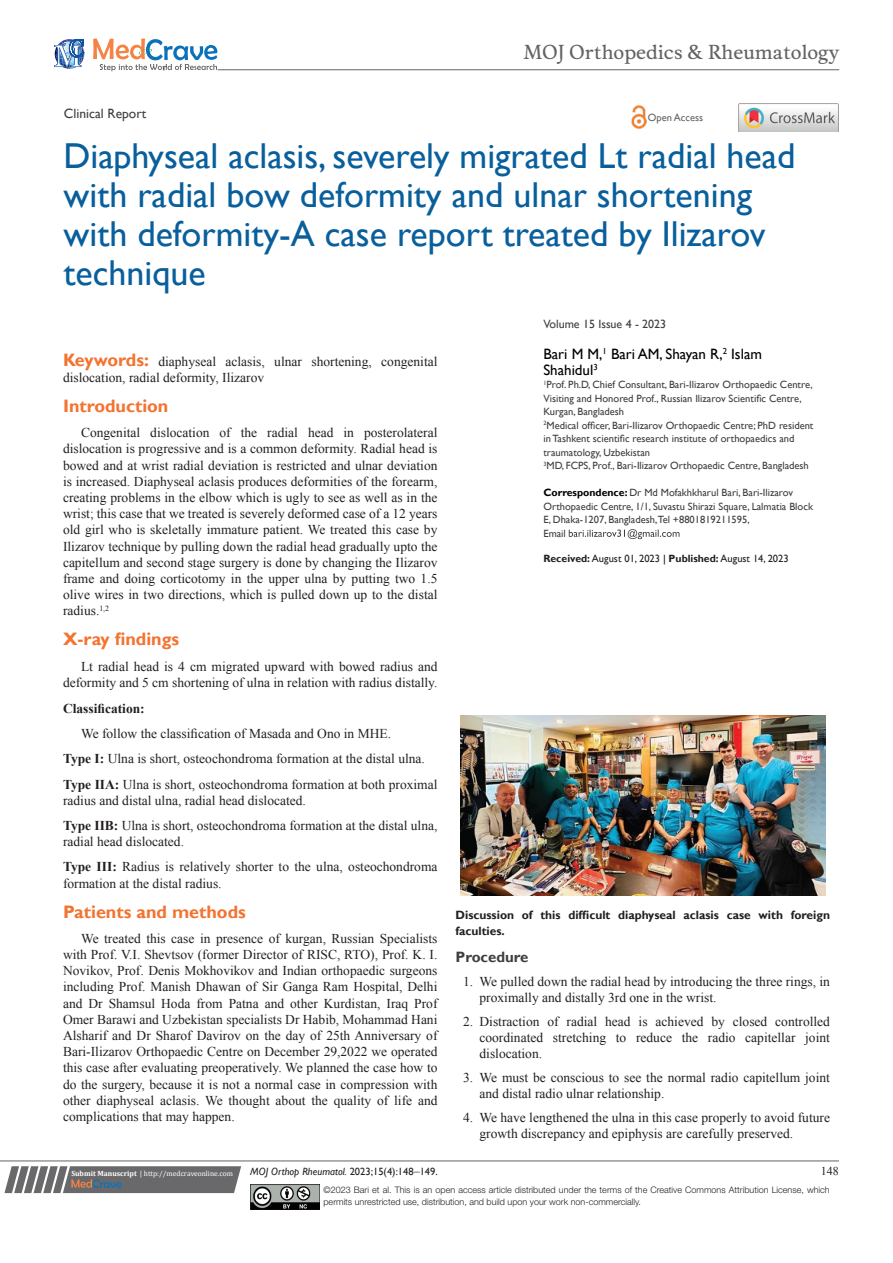
<style>
.page{position:relative;width:893px;height:1263px;background:#fff}
.page>*{position:absolute;margin:0;border:0;box-sizing:border-box;transform-origin:0 0}
.t1{font:36px/39px "Gill Sans";color:#085f9c}
.t2{font:18.6px "Musee";color:#636366}
.List_Paragraph{font:700 18px "Gill Sans";color:#f37331}
.t3{font:15px/16.2px "Gill Sans";color:#000}
.t4{font:700 15px "Gill Sans";color:#3e3e3f}
.List_Paragraph-2{font:13.5px/16.2px "Times New Roman";color:#231f20}
.t5{font:700 13.5px "Times New Roman";color:#231f20}
.t6{font:13.5px "Gill Sans";color:#3e3e3f}
.t7{font:700 12px/16.2px "Gill Sans";color:#231f20}
.t8{font:12px "Gill Sans";color:#3e3e3f}
.t9{font:12px "Times New Roman";color:#231f20}
.t10{font:10.5px/13.5px "Gill Sans";color:#3e3e3f}
.t11{font:10.5px "Gill Sans";color:#231f20}
.t12{font:italic 10.5px "Gill Sans";color:#231f20}
.t13{font:10.5px "Gill Sans";color:#636366}
.t14{font:300 9px/12px "Helvetica Neue LT Std";color:#231f20}
.t15{font:7.5px "Cambria";color:#fff}
.s1{font-weight:700;color:#000}
.s2{font-weight:700}
.s3{color:#000}
.s4{font-family:"Gill Sans";font-weight:700;font-size:18px;color:#f37331}
.s5{font-style:normal}
.s6{font-family:"Times New Roman";font-style:normal;font-size:12px}
</style>
<div class="page">
<svg style="left:4px;top:1166px;width:237px;height:27px;background:#78787a"></svg>
<hr style="left:0;top:1161px;width:839px;height:1px;background:#626465">
<img style="left:250px;top:1185px;width:69px;height:24px">
<svg style="left:569px;top:529px;width:110px;height:10px"></svg>
<svg style="left:54px;top:39px;width:30px;height:30px"></svg>
<svg style="left:93px;top:38px;width:124px;height:33px"></svg>
<hr style="left:218px;top:70px;width:621px;height:1px;background:#626465">
<img style="left:631px;top:105px;width:16px;height:24px">
<img style="left:739px;top:104px;width:99px;height:28px">
<img style="left:460px;top:716px;width:365px;height:179px">
<p class="t2" style="left:523px;top:41px;width:317px">MOJ Orthopedics &amp; Rheumatology</p>
<p class="t6" style="left:64px;top:105px;width:84px">Clinical Report</p>
<p class="t13" style="left:648px;top:112px;width:57px">Open Access</p>
<p class="t1" style="left:64px;top:137px;width:733px">Diaphyseal aclasis, severely migrated Lt radial head with radial bow deformity and ulnar shortening with deformity-A case report treated by Ilizarov technique</p>
<p class="t8" style="left:543px;top:317px;width:124px">Volume 15 Issue 4 - 2023</p>
<p class="t3" style="left:543px;top:346px;width:220px">Bari M M,<sup>1</sup> Bari AM, Shayan R,<sup>2</sup> Islam<br>Shahidul<sup>3</sup></p>
<p class="t10" style="left:543px;top:378px;width:271px"><sup>1</sup>Prof. Ph.D, Chief Consultant, Bari-Ilizarov Orthopaedic Centre,<br>Visiting and Honored Prof., Russian Ilizarov Scientific Centre,<br>Kurgan, Bangladesh</p>
<p class="t10" style="left:543px;top:419px;width:272px"><sup>2</sup>Medical officer, Bari-Ilizarov Orthopaedic Centre; PhD resident in Tashkent scientific research institute of orthopaedics and traumatology, Uzbekistan</p>
<p class="t10" style="left:543px;top:459px;width:267px"><sup>3</sup>MD, FCPS, Prof., Bari-Ilizarov Orthopaedic Centre, Bangladesh</p>
<p class="t10" style="left:543px;top:486px;width:271px"><span class="s1">Correspondence:</span> Dr Md Mofakhkharul Bari, Bari-Ilizarov<br>Orthopaedic Centre, 1/1, Suvastu Shirazi Square, Lalmatia Block<br>E, Dhaka-1207, Bangladesh,Tel +8801819211595,</p>
<p class="t10" style="left:543px;top:527px;width:24px">Email</p>
<p class="t11" style="left:543px;top:552px;width:247px"><span class="s2">Received:</span> August 01, 2023 <span class="s3">|</span> <span class="s2">Published:</span> August 14, 2023</p>
<p class="List_Paragraph-2" style="left:63px;top:353px;width:376px"><span class="s4">Keywords:</span> diaphyseal aclasis, ulnar shortening, congenital dislocation, radial deformity, Ilizarov</p>
<p class="List_Paragraph" style="left:63px;top:395px;width:107px">Introduction</p>
<p class="List_Paragraph-2" style="left:63px;top:424px;width:376px;text-align:justify;text-indent:18px">Congenital dislocation of the radial head in posterolateral dislocation is progressive and is a common deformity. Radial head is bowed and at wrist radial deviation is restricted and ulnar deviation is increased. Diaphyseal aclasis produces deformities of the forearm, creating problems in the elbow which is ugly to see as well as in the wrist; this case that we treated is severely deformed case of a 12 years old girl who is skeletally immature patient. We treated this case by Ilizarov technique by pulling down the radial head gradually upto the capitellum and second stage surgery is done by changing the Ilizarov frame and doing corticotomy in the upper ulna by putting two 1.5 olive wires in two directions, which is pulled down up to the distal radius.<sup>1,2</sup></p>
<p class="List_Paragraph" style="left:63px;top:628px;width:118px">X-ray findings</p>
<p class="List_Paragraph-2" style="left:63px;top:658px;width:376px;text-align:right">Lt radial head is 4 cm migrated upward with bowed radius and deformity and 5 cm shortening of ulna in relation with radius distally.</p>
<p class="t5" style="left:63px;top:699px;width:83px">Classification:</p>
<p class="List_Paragraph-2" style="left:81px;top:725px;width:312px">We follow the classification of Masada and Ono in MHE.</p>
<p class="List_Paragraph-2" style="left:63px;top:750px;width:363px"><span class="s2">Type I:</span> Ulna is short, osteochondroma formation at the distal ulna.</p>
<p class="List_Paragraph-2" style="left:63px;top:776px;width:376px"><span class="s2">Type IIA:</span> Ulna is short, osteochondroma formation at both proximal radius and distal ulna, radial head dislocated.</p>
<p class="List_Paragraph-2" style="left:63px;top:817px;width:376px"><span class="s2">Type IIB:</span> Ulna is short, osteochondroma formation at the distal ulna, radial head dislocated.</p>
<p class="List_Paragraph-2" style="left:63px;top:858px;width:376px"><span class="s2">Type III:</span> Radius is relatively shorter to the ulna, osteochondroma formation at the distal radius.</p>
<p class="List_Paragraph" style="left:63px;top:901px;width:184px">Patients and methods</p>
<p class="List_Paragraph-2" style="left:63px;top:930px;width:376px;text-align:justify;text-indent:18px">We treated this case in presence of kurgan, Russian Specialists with Prof. V.I. Shevtsov (former Director of RISC, RTO), Prof. K. I.<br>Novikov, Prof. Denis Mokhovikov and Indian orthopaedic surgeons including Prof. Manish Dhawan of Sir Ganga Ram Hospital, Delhi and Dr Shamsul Hoda from Patna and other Kurdistan, Iraq Prof Omer Barawi and Uzbekistan specialists Dr Habib, Mohammad Hani Alsharif and Dr Sharof Davirov on the day of 25th Anniversary of Bari-Ilizarov Orthopaedic Centre on December 29,2022 we operated this case after evaluating preoperatively. We planned the case how to do the surgery, because it is not a normal case in compression with other diaphyseal aclasis. We thought about the quality of life and complications that may happen.</p>
<p class="t7" style="left:455px;top:907px;width:376px">Discussion of this difficult diaphyseal aclasis case with foreign faculties.</p>
<p class="t4" style="left:455px;top:948px;width:75px">Procedure</p>
<p class="List_Paragraph-2" style="left:479px;top:973px;width:352px;text-indent:-16px">1. We pulled down the radial head by introducing the three rings, in proximally and distally 3rd one in the wrist.</p>
<p class="List_Paragraph-2" style="left:479px;top:1013px;width:352px;text-align:justify;text-indent:-16px">2. Distraction of radial head is achieved by closed controlled coordinated stretching to reduce the radio capitellar joint dislocation.</p>
<p class="List_Paragraph-2" style="left:479px;top:1069px;width:352px;text-indent:-16px">3. We must be conscious to see the normal radio capitellum joint and distal radio ulnar relationship.</p>
<p class="List_Paragraph-2" style="left:479px;top:1109px;width:352px;text-indent:-16px">4. We have lengthened the ulna in this case properly to avoid future growth discrepancy and epiphysis are carefully preserved.</p>
<p class="t15" style="left:71px;top:1169px;width:163px"><span class="s2">Submit Manuscript</span> | http://medcraveonline.com</p>
<p class="t12" style="left:250px;top:1165px;width:189px">MOJ Orthop Rheumatol. <span class="s5">2023;15(4):148</span><span class="s6">‒</span><span class="s5">149.</span></p>
<p class="t9" style="left:821px;top:1163px;width:19px">148</p>
<p class="t14" style="left:323px;top:1183px;width:508px">©2023 Bari et al. This is an open access article distributed under the terms of the Creative Commons Attribution License, which permits unrestricted use, distribution, and build upon your work non-commercially.</p>
</div>
